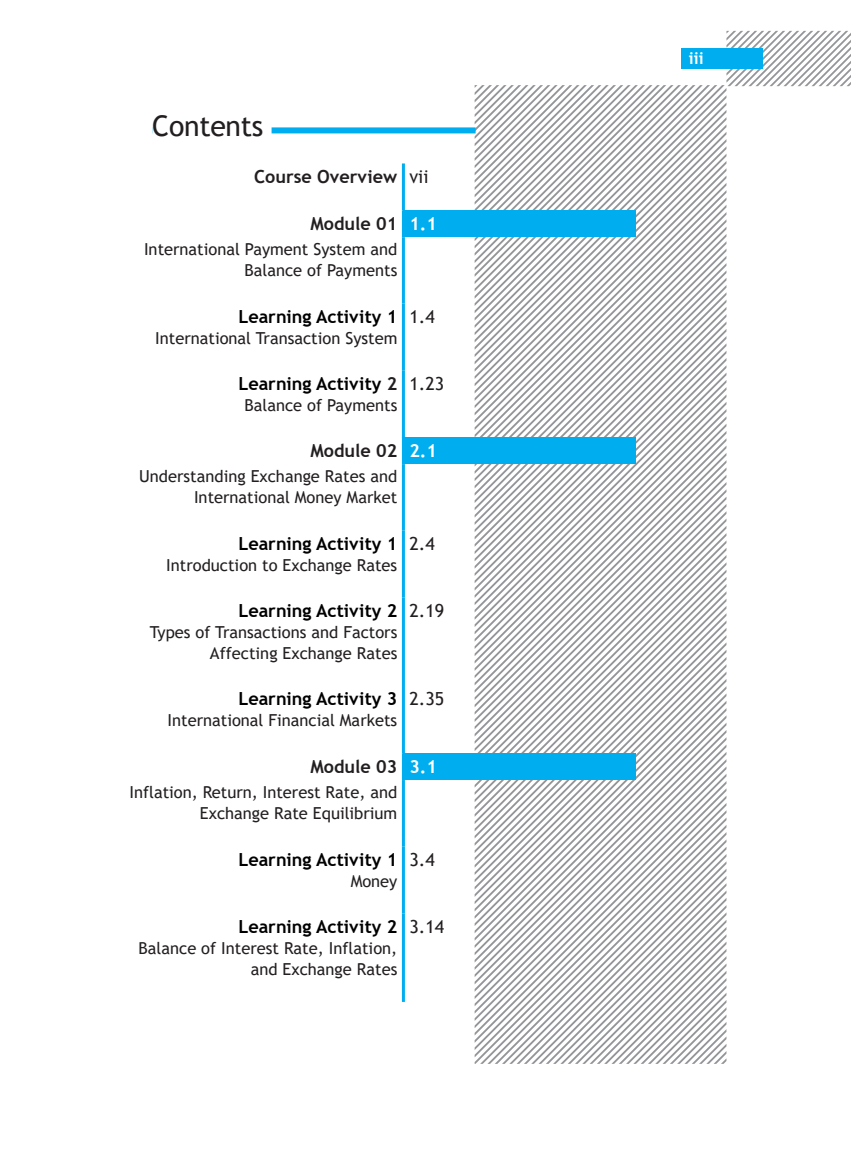
<style>
.page{position:relative;width:851px;height:1149px;background:#fff}
.page>*{position:absolute;margin:0;border:0;box-sizing:border-box;transform-origin:0 0}
.t1{font:28.5px "Trebuchet MS";letter-spacing:-.01em;color:#231f20}
.Daftar_Isi_OK{font:700 18px "Trebuchet MS";color:#000}
.Daftar_Isi_OK-2{font:700 18px "Trebuchet MS";color:#231f20}
.t2{font:18px "Trebuchet MS";color:#231f20}
.t3{font:700 18px "Trebuchet MS";color:#fff}
.Daftar_Isi_OK-3{font:16.5px/21px "Trebuchet MS";color:#231f20;text-align:right}
.t4{font:700 16.5px "Trebuchet MS";color:#fff}
.s1{color:#231f20}
</style>
<div class="page">
<svg style="left:666px;top:85px;width:58px;height:250px"></svg>
<svg style="left:666px;top:85px;width:51px;height:243px"></svg>
<svg style="left:666px;top:85px;width:44px;height:235px"></svg>
<svg style="left:666px;top:85px;width:36px;height:228px"></svg>
<svg style="left:666px;top:85px;width:29px;height:221px"></svg>
<svg style="left:666px;top:85px;width:22px;height:213px"></svg>
<svg style="left:666px;top:85px;width:14px;height:206px"></svg>
<svg style="left:666px;top:85px;width:7px;height:199px"></svg>
<svg style="left:474px;top:85px;width:192px;height:401px"></svg>
<svg style="left:474px;top:486px;width:252px;height:40px"></svg>
<svg style="left:474px;top:526px;width:252px;height:537px"></svg>
<div style="left:152px;top:127px;width:323px;height:6px;background:#00aeef"></div>
<div style="left:152px;top:112px;width:119px;height:31px;background:#fff"></div>
<svg style="left:726px;top:31px;width:124px;height:55px"></svg>
<div style="left:680px;top:48px;width:82px;height:21px;background:#00aeef"></div>
<div style="left:403px;top:210px;width:232px;height:27px;background:#00aeef"></div>
<hr style="left:402px;top:163px;width:3px;height:47px;background:#00aeef">
<hr style="left:402px;top:210px;width:3px;height:27px;background:#00aeef">
<hr style="left:402px;top:237px;width:3px;height:66px;background:#00aeef">
<hr style="left:402px;top:303px;width:3px;height:67px;background:#00aeef">
<hr style="left:402px;top:370px;width:3px;height:68px;background:#00aeef">
<div style="left:403px;top:437px;width:232px;height:27px;background:#00aeef"></div>
<hr style="left:402px;top:437px;width:3px;height:27px;background:#00aeef">
<hr style="left:402px;top:464px;width:3px;height:66px;background:#00aeef">
<hr style="left:402px;top:530px;width:3px;height:67px;background:#00aeef">
<hr style="left:402px;top:597px;width:3px;height:88px;background:#00aeef">
<hr style="left:402px;top:685px;width:3px;height:68px;background:#00aeef">
<div style="left:403px;top:753px;width:232px;height:26px;background:#00aeef"></div>
<hr style="left:402px;top:753px;width:3px;height:26px;background:#00aeef">
<hr style="left:402px;top:779px;width:3px;height:67px;background:#00aeef">
<hr style="left:402px;top:846px;width:3px;height:67px;background:#00aeef">
<hr style="left:402px;top:913px;width:3px;height:88px;background:#00aeef">
<h1 class="t1" style="left:152px;top:108px;width:113px">Contents</h1>
<p class="Daftar_Isi_OK-2" style="left:254px;top:165px;width:145px">Course Overview</p>
<p class="t2" style="left:409px;top:165px;width:21px">vii</p>
<p class="Daftar_Isi_OK-2" style="left:310px;top:212px;width:88px">Module 01</p>
<p class="t3" style="left:409px;top:212px;width:29px">1.1</p>
<p class="Daftar_Isi_OK-3" style="left:144px;top:239px;width:255px">International Payment System and<br>Balance of Payments</p>
<p class="Daftar_Isi_OK" style="left:238px;top:305px;width:160px">Learning Activity 1</p>
<p class="Daftar_Isi_OK-3" style="left:155px;top:327px;width:244px">International Transaction System</p>
<p class="t2" style="left:409px;top:305px;width:27px">1.4</p>
<p class="Daftar_Isi_OK" style="left:238px;top:372px;width:160px">Learning Activity <span class="s1">2</span></p>
<p class="Daftar_Isi_OK-3" style="left:244px;top:394px;width:154px">Balance of Payments</p>
<p class="t2" style="left:409px;top:372px;width:36px">1.23</p>
<p class="Daftar_Isi_OK-2" style="left:310px;top:439px;width:88px">Module 02</p>
<p class="t3" style="left:409px;top:439px;width:29px">2.1</p>
<p class="Daftar_Isi_OK-3" style="left:139px;top:465px;width:259px">Understanding Exchange Rates and<br>International Money Market</p>
<p class="Daftar_Isi_OK" style="left:238px;top:532px;width:160px">Learning Activity 1</p>
<p class="Daftar_Isi_OK-3" style="left:166px;top:554px;width:232px">Introduction to Exchange Rates</p>
<p class="t2" style="left:409px;top:531px;width:27px">2.4</p>
<p class="Daftar_Isi_OK" style="left:238px;top:599px;width:160px">Learning Activity 2</p>
<p class="Daftar_Isi_OK-3" style="left:150px;top:621px;width:249px">Types of Transactions and Factors<br>Affecting Exchange Rates</p>
<p class="Daftar_Isi_OK" style="left:238px;top:687px;width:160px">Learning Activity 3</p>
<p class="Daftar_Isi_OK-3" style="left:167px;top:709px;width:231px">International Financial Markets</p>
<p class="t2" style="left:409px;top:599px;width:36px">2.19</p>
<p class="t2" style="left:409px;top:687px;width:36px">2.35</p>
<p class="Daftar_Isi_OK-2" style="left:310px;top:754px;width:88px">Module 03</p>
<p class="t3" style="left:409px;top:754px;width:29px">3.1</p>
<p class="Daftar_Isi_OK-3" style="left:129px;top:781px;width:269px">Inflation, Return, Interest Rate, and<br>Exchange Rate Equilibrium</p>
<p class="Daftar_Isi_OK" style="left:238px;top:847px;width:160px">Learning Activity 1</p>
<p class="Daftar_Isi_OK-3" style="left:350px;top:869px;width:48px">Money</p>
<p class="t2" style="left:409px;top:847px;width:27px">3.4</p>
<p class="Daftar_Isi_OK" style="left:238px;top:914px;width:160px">Learning Activity 2</p>
<p class="Daftar_Isi_OK-3" style="left:139px;top:937px;width:260px">Balance of Interest Rate, Inflation, and Exchange Rates</p>
<p class="t2" style="left:409px;top:914px;width:36px">3.14</p>
<p class="t4" style="left:688px;top:48px;width:16px">iii</p>
</div>
